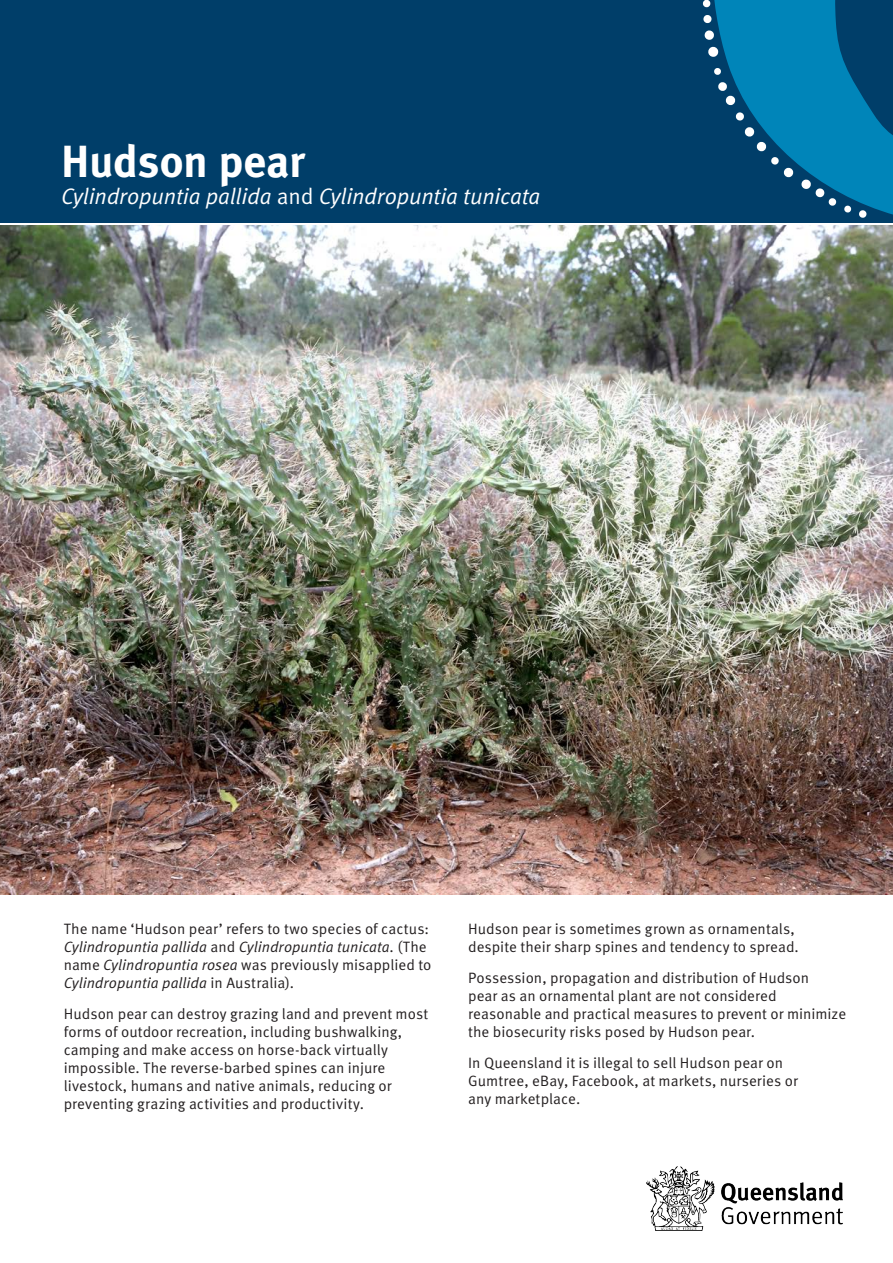
<style>
.page{position:relative;width:893px;height:1263px;background:#fff}
.page>*{position:absolute;margin:0;border:0;box-sizing:border-box;transform-origin:0 0}
.Title_01{font:700 45px "Meta OT";letter-spacing:-.01em;color:#fff}
.subtitle{font:italic 22.5px "Meta OT";letter-spacing:-.01em;color:#fff}
.Title_01-2{font:italic 22.5px "Meta OT";letter-spacing:-.01em;color:#fff}
.bodycopy{font:15px/18px "Meta OT";color:#231f20}
.s1{font-style:normal}
.s2{font-style:italic}
</style>
<div class="page">
<div style="left:0;top:0;width:893px;height:222px;background:#003e69"></div>
<svg style="left:702px;top:0;width:191px;height:218px"></svg>
<img style="left:0;top:226px;width:893px;height:668px">
<img style="left:647px;top:1166px;width:195px;height:64px">
<p class="Title_01" style="left:54px;top:120px;width:269px">Species name</p>
<p class="Title_01-2" style="left:54px;top:173px;width:146px">Scientific name</p>
<p class="Title_01" style="left:61px;top:133px;width:246px">Hudson pear</p>
<p class="subtitle" style="left:61px;top:183px;width:481px">Cylindropuntia pallida <span class="s1">and</span> Cylindropuntia tunicata</p>
<p class="bodycopy" style="left:64px;top:920px;width:369px">The name ‘Hudson pear’ refers to two species of cactus:<br><span class="s2">Cylindropuntia pallida</span> and <span class="s2">Cylindropuntia tunicata</span>. (The name <span class="s2">Cylindropuntia rosea</span> was previously misapplied to <span class="s2">Cylindropuntia pallida</span> in Australia).</p>
<p class="bodycopy" style="left:64px;top:1005px;width:366px">Hudson pear can destroy grazing land and prevent most forms of outdoor recreation, including bushwalking, camping and make access on horse-back virtually impossible. The reverse-barbed spines can injure livestock, humans and native animals, reducing or preventing grazing activities and productivity.</p>
<p class="bodycopy" style="left:468px;top:920px;width:332px">Hudson pear is sometimes grown as ornamentals, despite their sharp spines and tendency to spread.</p>
<p class="bodycopy" style="left:468px;top:969px;width:379px">Possession, propagation and distribution of Hudson<br>pear as an ornamental plant are not considered reasonable and practical measures to prevent or minimize the biosecurity risks posed by Hudson pear.</p>
<p class="bodycopy" style="left:468px;top:1054px;width:331px">In Queensland it is illegal to sell Hudson pear on<br>Gumtree, eBay, Facebook, at markets, nurseries or any marketplace.</p>
</div>
